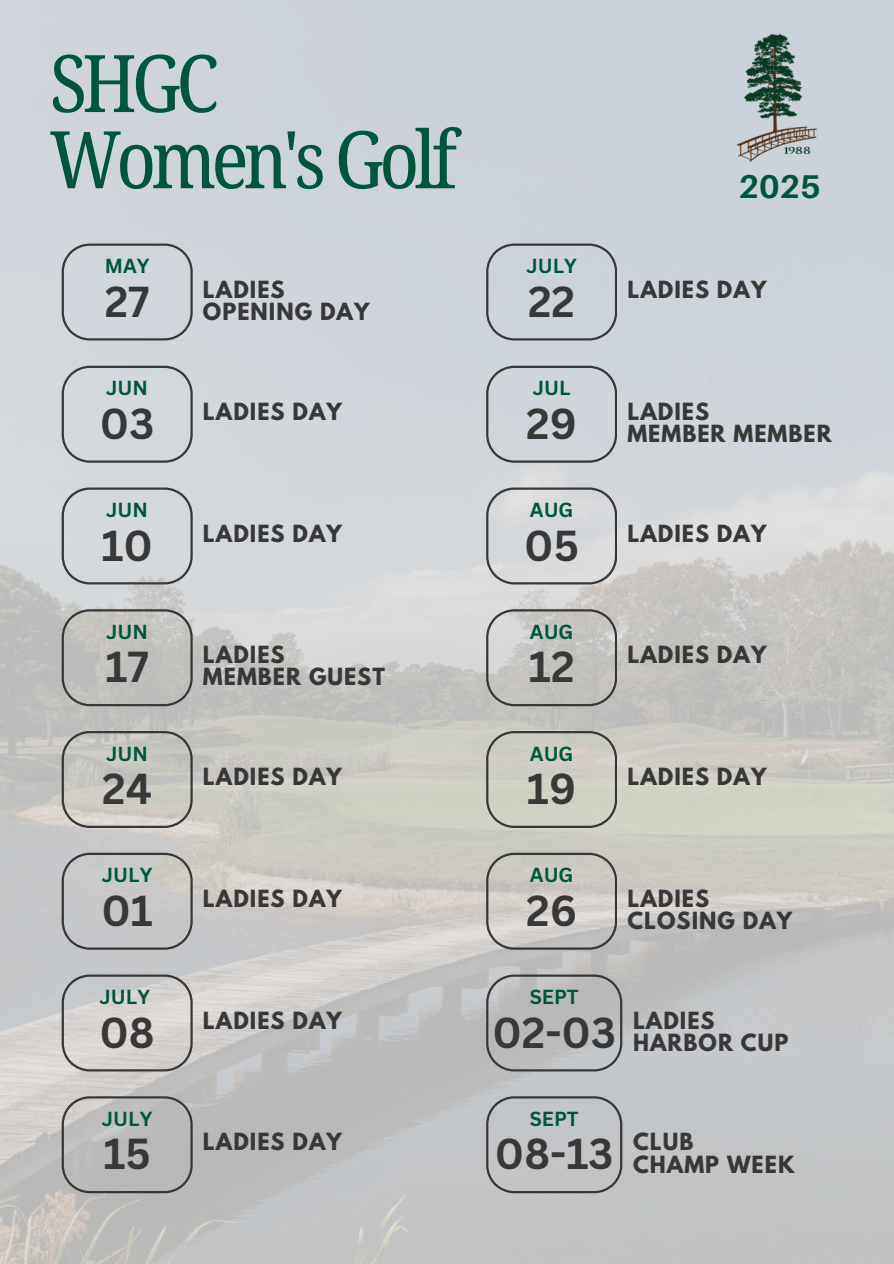
<style>
.page{position:relative;width:894px;height:1264px;background:#fff}
.page>*{position:absolute;margin:0;border:0;box-sizing:border-box;transform-origin:0 0}
.t1{font:79.5px/76.2px "Noto Serif Ethiopic Condensed";letter-spacing:-.055em;color:#00563d}
.t2{font:700 42.15px "Canva Sans";color:#393838}
.t3{font:700 32.85px "Aileron";color:#00563d}
.t4{font:700 21px "League Spartan";letter-spacing:.05em;color:#393838}
.t5{font:700 19.8px "Canva Sans";color:#00563d}
</style>
<div class="page">
<img style="left:0;top:0;width:893px;height:1263px">
<svg style="left:62px;top:366px;width:130px;height:96px;background:#c9ced2"></svg>
<svg style="left:62px;top:243px;width:130px;height:97px;background:#c7ccd1"></svg>
<svg style="left:62px;top:487px;width:130px;height:97px;background:#caced1"></svg>
<svg style="left:62px;top:609px;width:130px;height:97px;background:#b8b7b4"></svg>
<svg style="left:62px;top:731px;width:130px;height:96px;background:#c1bfb9"></svg>
<svg style="left:62px;top:852px;width:130px;height:97px;background:#bebfbf"></svg>
<svg style="left:62px;top:974px;width:130px;height:97px;background:#cbc8c7"></svg>
<svg style="left:62px;top:1096px;width:130px;height:96px;background:#b4b3b3"></svg>
<svg style="left:486px;top:243px;width:130px;height:97px;background:#c3c9d0"></svg>
<svg style="left:486px;top:366px;width:130px;height:96px;background:#c6cbd1"></svg>
<svg style="left:486px;top:487px;width:130px;height:97px;background:#cecfd1"></svg>
<svg style="left:486px;top:609px;width:130px;height:97px;background:#bebcba"></svg>
<svg style="left:486px;top:731px;width:130px;height:96px;background:#c6c6bb"></svg>
<svg style="left:486px;top:852px;width:130px;height:97px;background:#c5c2be"></svg>
<svg style="left:486px;top:974px;width:136px;height:97px;background:#b3b3b3"></svg>
<svg style="left:486px;top:1096px;width:136px;height:96px;background:#b9bbbe"></svg>
<img style="left:731px;top:24px;width:90px;height:148px">
<h2 class="t1" style="left:50px;top:43px;width:408px">SHGC<br>Women's Golf</h2>
<p class="t3" style="left:738px;top:166px;width:84px">2025</p>
<p class="t5" style="left:105px;top:252px;width:46px">MAY</p>
<p class="t5" style="left:526px;top:252px;width:52px">JULY</p>
<p class="t2" style="left:105px;top:271px;width:46px">27</p>
<h3 class="t4" style="left:203px;top:279px;width:83px">LADIES</h3>
<p class="t4" style="left:203px;top:301px;width:168px">OPENING DAY</p>
<p class="t2" style="left:528px;top:271px;width:48px">22</p>
<p class="t4" style="left:627px;top:279px;width:140px">LADIES DAY</p>
<p class="t5" style="left:106px;top:374px;width:43px">JUN</p>
<p class="t5" style="left:532px;top:374px;width:39px">JUL</p>
<h1 class="t2" style="left:100px;top:394px;width:56px">03</h1>
<p class="t4" style="left:203px;top:401px;width:140px">LADIES DAY</p>
<p class="t2" style="left:526px;top:394px;width:52px">29</p>
<p class="t4" style="left:627px;top:401px;width:83px">LADIES</p>
<p class="t4" style="left:627px;top:423px;width:206px">MEMBER MEMBER</p>
<p class="t5" style="left:106px;top:496px;width:43px">JUN</p>
<p class="t5" style="left:529px;top:496px;width:45px">AUG</p>
<p class="t2" style="left:101px;top:515px;width:53px">10</p>
<p class="t4" style="left:203px;top:522px;width:140px">LADIES DAY</p>
<p class="t2" style="left:524px;top:515px;width:56px">05</p>
<p class="t4" style="left:627px;top:522px;width:140px">LADIES DAY</p>
<p class="t5" style="left:106px;top:617px;width:43px">JUN</p>
<p class="t5" style="left:529px;top:617px;width:45px">AUG</p>
<p class="t2" style="left:105px;top:637px;width:45px">17</p>
<p class="t4" style="left:203px;top:644px;width:83px">LADIES</p>
<p class="t4" style="left:203px;top:666px;width:183px">MEMBER GUEST</p>
<p class="t2" style="left:528px;top:637px;width:47px">12</p>
<p class="t4" style="left:627px;top:644px;width:140px">LADIES DAY</p>
<p class="t5" style="left:106px;top:739px;width:43px">JUN</p>
<p class="t5" style="left:529px;top:739px;width:45px">AUG</p>
<p class="t2" style="left:102px;top:759px;width:51px">24</p>
<p class="t4" style="left:203px;top:766px;width:140px">LADIES DAY</p>
<p class="t2" style="left:526px;top:759px;width:51px">19</p>
<p class="t4" style="left:627px;top:766px;width:140px">LADIES DAY</p>
<p class="t5" style="left:102px;top:861px;width:52px">JULY</p>
<p class="t5" style="left:529px;top:861px;width:45px">AUG</p>
<p class="t2" style="left:101px;top:880px;width:53px">01</p>
<p class="t4" style="left:203px;top:888px;width:140px">LADIES DAY</p>
<p class="t2" style="left:526px;top:880px;width:52px">26</p>
<p class="t4" style="left:627px;top:888px;width:83px">LADIES</p>
<p class="t4" style="left:627px;top:910px;width:166px">CLOSING DAY</p>
<p class="t5" style="left:99px;top:983px;width:52px">JULY</p>
<p class="t5" style="left:529px;top:983px;width:50px">SEPT</p>
<p class="t2" style="left:99px;top:1002px;width:57px">08</p>
<p class="t4" style="left:203px;top:1009px;width:140px">LADIES DAY</p>
<p class="t2" style="left:492px;top:1002px;width:125px">02-03</p>
<p class="t4" style="left:632px;top:1009px;width:83px">LADIES</p>
<p class="t4" style="left:632px;top:1032px;width:157px">HARBOR CUP</p>
<p class="t5" style="left:102px;top:1104px;width:52px">JULY</p>
<p class="t5" style="left:529px;top:1104px;width:50px">SEPT</p>
<p class="t2" style="left:103px;top:1124px;width:49px">15</p>
<p class="t4" style="left:203px;top:1131px;width:140px">LADIES DAY</p>
<p class="t2" style="left:495px;top:1124px;width:120px">08-13</p>
<p class="t4" style="left:632px;top:1131px;width:62px">CLUB</p>
<h2 class="t4" style="left:632px;top:1153px;width:163px">CHAMP WEEK</h2>
</div>
